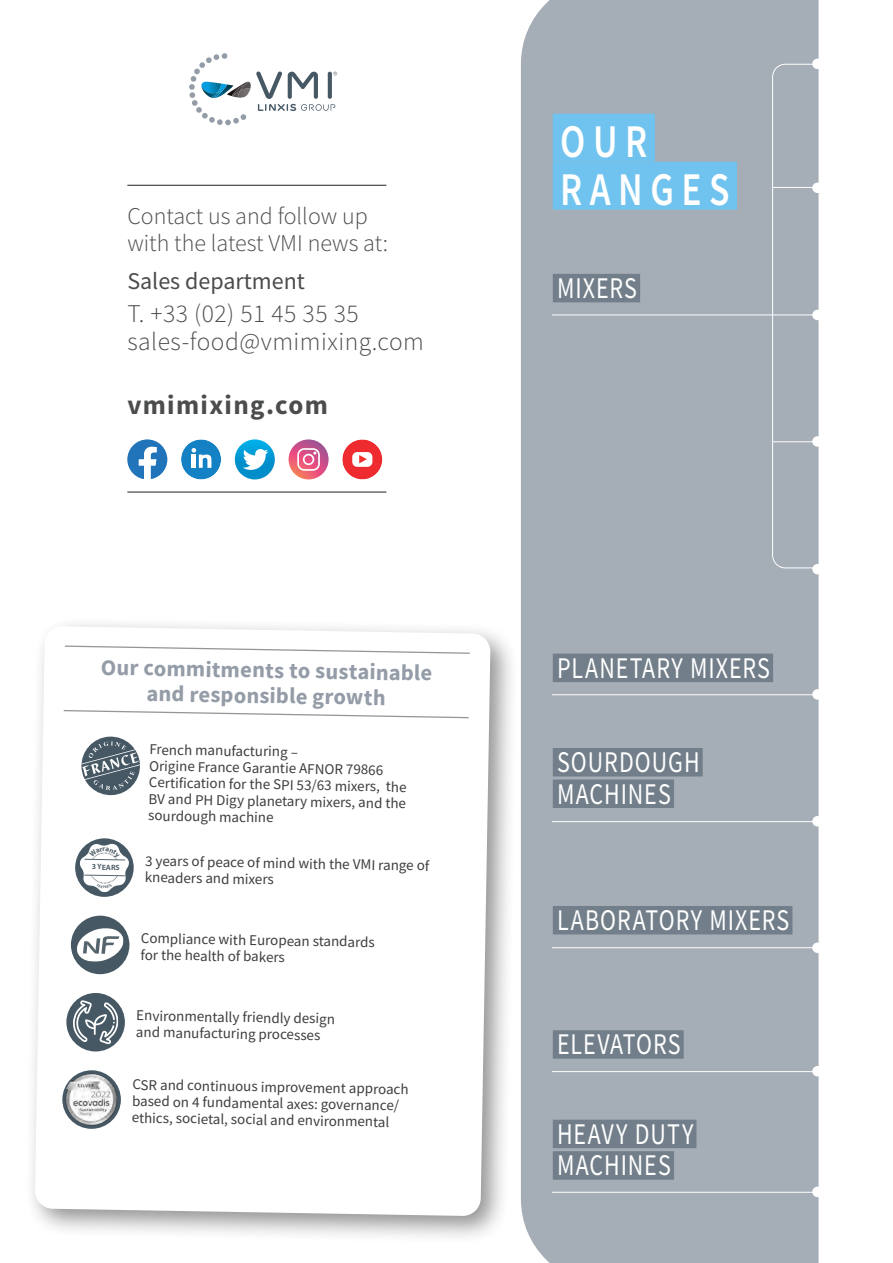
<style>
.page{position:relative;width:893px;height:1263px;background:#fff}
.page>*{position:absolute;margin:0;border:0;box-sizing:border-box;transform-origin:0 0}
.t1{font:600 46.8px "Source Sans Pro";letter-spacing:.2em;color:#fff;scale:.8 1}
.t2{font:30px "Source Sans Pro";letter-spacing:.04em;color:#fff;scale:.8 1}
.t3{font:700 27px "Source Sans Pro";letter-spacing:.05em;color:#4b4c4d}
.t4{font:300 25.5px "Source Sans Pro";letter-spacing:.02em;color:#4b4c4d}
.MODELE{font:300 24px/27px "Source Sans Pro";color:#4b4c4d}
.MODELE-2{font:24px "Source Sans Pro";color:#4b4c4d}
.t5{font:700 22.5px/25.5px "Source Sans Pro";color:#949ca8;text-align:center}
.t6{font:15px/16.5px "Source Sans Pro";color:#3e3e3f}
.t7{font:700 7.8px "Myriad Pro";color:#55646d}
</style>
<div class="page">
<div style="left:521px;top:0;width:298px;height:1263px;background:#a5adb6"></div>
<div style="left:553px;top:654px;width:220px;height:28px;background:#727f8a"></div>
<div style="left:553px;top:274px;width:87px;height:28px;background:#727f8a"></div>
<div style="left:553px;top:1030px;width:131px;height:29px;background:#727f8a"></div>
<div style="left:553px;top:748px;width:150px;height:28px;background:#727f8a"></div>
<div style="left:553px;top:779px;width:121px;height:29px;background:#727f8a"></div>
<div style="left:553px;top:906px;width:239px;height:28px;background:#727f8a"></div>
<div style="left:553px;top:1120px;width:143px;height:28px;background:#727f8a"></div>
<div style="left:553px;top:1151px;width:121px;height:29px;background:#727f8a"></div>
<div style="left:812px;top:59px;width:11px;height:10px;background:#fff;border-radius:50%"></div>
<hr style="left:552px;top:694px;width:267px;height:1px;background:#fff">
<hr style="left:552px;top:821px;width:267px;height:1px;background:#fff">
<hr style="left:552px;top:947px;width:267px;height:1px;background:#fff">
<hr style="left:552px;top:1071px;width:267px;height:1px;background:#fff">
<hr style="left:552px;top:1192px;width:267px;height:1px;background:#fff">
<div style="left:812px;top:689px;width:11px;height:11px;background:#fff;border-radius:50%"></div>
<div style="left:812px;top:816px;width:11px;height:10px;background:#fff;border-radius:50%"></div>
<div style="left:812px;top:942px;width:11px;height:11px;background:#fff;border-radius:50%"></div>
<div style="left:812px;top:1066px;width:11px;height:10px;background:#fff;border-radius:50%"></div>
<div style="left:812px;top:1187px;width:11px;height:10px;background:#fff;border-radius:50%"></div>
<svg style="left:772px;top:63px;width:47px;height:506px;background:#a8afb8"></svg>
<hr style="left:773px;top:187px;width:46px;height:1px;background:#fff">
<hr style="left:552px;top:315px;width:267px;height:1px;background:#fff">
<hr style="left:773px;top:441px;width:46px;height:1px;background:#fff">
<div style="left:812px;top:310px;width:11px;height:10px;background:#fff;border-radius:50%"></div>
<div style="left:812px;top:183px;width:11px;height:10px;background:#fff;border-radius:50%"></div>
<div style="left:812px;top:436px;width:11px;height:11px;background:#fff;border-radius:50%"></div>
<div style="left:812px;top:564px;width:11px;height:10px;background:#fff;border-radius:50%"></div>
<div style="left:553px;top:114px;width:102px;height:48px;background:#70c3ee"></div>
<div style="left:553px;top:162px;width:184px;height:48px;background:#70c3ee"></div>
<svg style="left:189px;top:53px;width:148px;height:72px"></svg>
<div style="left:24px;top:615px;width:495px;height:630px;background:#231f20;opacity:.5"></div>
<svg style="left:35px;top:626px;width:455px;height:590px"></svg>
<svg style="left:62px;top:709px;width:408px;height:10px"></svg>
<svg style="left:64px;top:645px;width:407px;height:9px"></svg>
<div style="left:75px;top:838px;width:59px;height:59px;background:#475865;border-radius:50%"></div>
<div style="left:71px;top:915px;width:59px;height:59px;background:#475865;border-radius:50%"></div>
<svg style="left:77px;top:928px;width:47px;height:34px"></svg>
<div style="left:66px;top:993px;width:59px;height:59px;background:#475865;border-radius:50%"></div>
<svg style="left:73px;top:1000px;width:46px;height:44px"></svg>
<svg style="left:62px;top:1070px;width:59px;height:59px"></svg>
<svg style="left:86px;top:1068px;width:25px;height:6px"></svg>
<svg style="left:81px;top:736px;width:60px;height:60px"></svg>
<svg style="left:127px;top:439px;width:40px;height:40px"></svg>
<div style="left:181px;top:439px;width:40px;height:40px;background:#1481c5;border-radius:50%"></div>
<svg style="left:191px;top:448px;width:20px;height:20px"></svg>
<svg style="left:235px;top:439px;width:40px;height:40px"></svg>
<svg style="left:289px;top:439px;width:40px;height:40px"></svg>
<svg style="left:297px;top:448px;width:23px;height:23px"></svg>
<div style="left:342px;top:439px;width:40px;height:40px;background:#ee2c2f;border-radius:50%"></div>
<div style="left:352px;top:452px;width:20px;height:15px;background:#fff;border-radius:5px"></div>
<svg style="left:359px;top:455px;width:8px;height:8px"></svg>
<hr style="left:127px;top:185px;width:259px;height:1px;background:#231f20">
<hr style="left:127px;top:492px;width:259px;height:1px;background:#231f20">
<img style="left:66px;top:1074px;width:52px;height:51px">
<svg style="left:80px;top:843px;width:49px;height:49px"></svg>
<p class="MODELE" style="left:127px;top:203px;width:262px">Contact us and follow up with the latest VMI news at:</p>
<p class="MODELE-2" style="left:127px;top:266px;width:179px">Sales department</p>
<p class="t4" style="left:127px;top:298px;width:233px">T. +33 (02) 51 45 35 35</p>
<p class="t4" style="left:127px;top:326px;width:298px">sales-food@vmimixing.com</p>
<p class="t3" style="left:127px;top:387px;width:202px">vmimixing.com</p>
<p class="t5" style="left:101px;top:654px;width:333px;rotate:1deg">Our commitments to sustainable and responsible growth</p>
<p class="t7" style="left:92px;top:862px;width:30px;rotate:1deg">3 YEARS</p>
<p class="t6" style="left:150px;top:741px;width:259px;rotate:1deg">French manufacturing –<br>Origine France Garantie AFNOR 79866<br>Certification for the SPI 53/63 mixers, the<br>BV and PH Digy planetary mixers, and the sourdough machine</p>
<p class="t6" style="left:145px;top:852px;width:286px;rotate:1deg">3 years of peace of mind with the VMI range of kneaders and mixers</p>
<p class="t6" style="left:141px;top:930px;width:236px;rotate:1deg">Compliance with European standards for the health of bakers</p>
<p class="t6" style="left:136px;top:1007px;width:200px;rotate:1deg">Environmentally friendly design and manufacturing processes</p>
<p class="t6" style="left:133px;top:1076px;width:278px;rotate:1deg">CSR and continuous improvement approach based on 4 fundamental axes: governance/ ethics, societal, social and environmental</p>
<p class="t1" style="left:560px;top:110px;width:110px">OUR</p>
<p class="t1" style="left:560px;top:158px;width:213px">RANGES</p>
<p class="t2" style="left:557px;top:269px;width:102px">MIXERS</p>
<p class="t2" style="left:557px;top:649px;width:268px">PLANETARY MIXERS</p>
<p class="t2" style="left:557px;top:743px;width:180px">SOURDOUGH</p>
<p class="t2" style="left:557px;top:775px;width:144px">MACHINES</p>
<p class="t2" style="left:557px;top:901px;width:292px">LABORATORY MIXERS</p>
<p class="t2" style="left:557px;top:1025px;width:156px">ELEVATORS</p>
<p class="t2" style="left:557px;top:1115px;width:172px">HEAVY DUTY</p>
<p class="t2" style="left:557px;top:1146px;width:144px">MACHINES</p>
</div>
